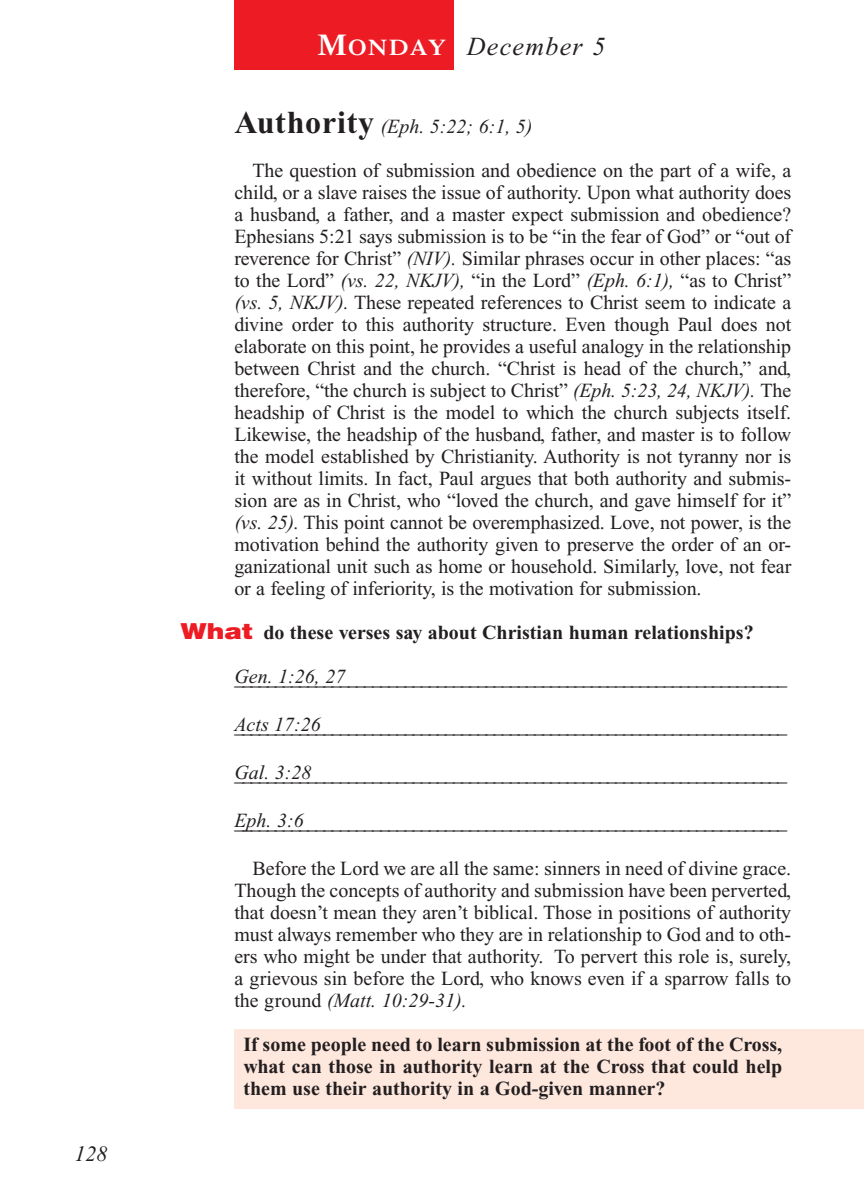
<style>
.page{position:relative;width:864px;height:1188px;background:#fff}
.page>*{position:absolute;margin:0;border:0;box-sizing:border-box;transform-origin:0 0}
.t1{font:italic 26px "Times New Roman";letter-spacing:.05em;color:#231f20}
.t2{font:600 22.4px "Times";letter-spacing:.065em;color:#fff;scale:1.1 1}
.t3{font:italic 22px "Times New Roman";color:#231f20}
.t4{font:20px/22px "Times New Roman";letter-spacing:-.005em;color:#231f20;text-align:justify}
.t5{font:700 20px/22px "Times New Roman";color:#231f20;text-align:justify}
.t6{font:italic 20px "Times New Roman";color:#231f20}
.s1{font-size:30px}
.s2{font-weight:700;font-style:normal;font-size:32px}
.s3{font-style:italic}
.s4{font-family:"Helvetica";font-weight:900;font-size:22px;color:#ed1c24}
</style>
<div class="page">
<div style="left:234px;top:0;width:220px;height:70px;background:#ed1c24"></div>
<div style="left:234px;top:1029px;width:629px;height:79px;background:#fee7dd"></div>
<p class="t3" style="left:74px;top:1146px;width:34px">128</p>
<p class="t2" style="left:318px;top:39px;width:118px"><span class="s1">M</span>ONDAY</p>
<h1 class="t1" style="left:467px;top:37px;width:140px">December 5</h1>
<p class="t6" style="left:234px;top:119px;width:300px"><span class="s2">Authority</span> (Eph. 5:22; 6:1, 5)</p>
<p class="t4" style="left:234px;top:162px;width:559px;text-indent:18px">The question of submission and obedience on the part of a wife, a child, or a slave raises the issue of authority. Upon what authority does a husband, a father, and a master expect submission and obedience?<br>Ephesians 5:21 says submission is to be “in the fear of God” or “out of reverence for Christ” <span class="s3">(NIV).</span> Similar phrases occur in other places: “as to the Lord” <span class="s3">(vs. 22, NKJV),</span> “in the Lord” <span class="s3">(Eph. 6:1),</span> “as to Christ” <span class="s3">(vs. 5, NKJV).</span> These repeated references to Christ seem to indicate a divine order to this authority structure. Even though Paul does not elaborate on this point, he provides a useful analogy in the relationship between Christ and the church. “Christ is head of the church,” and, therefore, “the church is subject to Christ” <span class="s3">(Eph. 5:23, 24, NKJV).</span> The headship of Christ is the model to which the church subjects itself.<br>Likewise, the headship of the husband, father, and master is to follow the model established by Christianity. Authority is not tyranny nor is it without limits. In fact, Paul argues that both authority and submis&shy;sion are as in Christ, who “loved the church, and gave himself for it” <span class="s3">(vs. 25).</span> This point cannot be overemphasized. Love, not power, is the motivation behind the authority given to preserve the order of an or&shy;ganizational unit such as home or household. Similarly, love, not fear or a feeling of inferiority, is the motivation for submission.</p>
<p class="t5" style="left:180px;top:624px;width:575px"><span class="s4">What</span> do these verses say about Christian human relationships?</p>
<p class="t6" style="left:234px;top:669px;width:112px">Gen. 1:26, 27</p>
<p class="t4" style="left:234px;top:670px;width:554px">____________________________________________________________________</p>
<p class="t6" style="left:234px;top:717px;width:88px">Acts 17:26</p>
<p class="t4" style="left:234px;top:718px;width:554px">____________________________________________________________________</p>
<p class="t6" style="left:234px;top:765px;width:79px">Gal. 3:28</p>
<p class="t4" style="left:234px;top:766px;width:554px">____________________________________________________________________</p>
<p class="t6" style="left:234px;top:813px;width:71px">Eph. 3:6</p>
<p class="t4" style="left:234px;top:814px;width:554px">____________________________________________________________________</p>
<p class="t4" style="left:234px;top:860px;width:558px;text-indent:18px">Before the Lord we are all the same: sinners in need of divine grace.<br>Though the concepts of authority and submission have been perverted, that doesn’t mean they aren’t biblical. Those in positions of authority must always remember who they are in relationship to God and to oth&shy;ers who might be under that authority. To pervert this role is, surely, a grievous sin before the Lord, who knows even if a sparrow falls to the ground <span class="s3">(Matt. 10:29-31).</span></p>
<p class="t5" style="left:243px;top:1036px;width:540px">If some people need to learn submission at the foot of the Cross, what can those in authority learn at the Cross that could help them use their authority in a God-given manner?</p>
</div>
